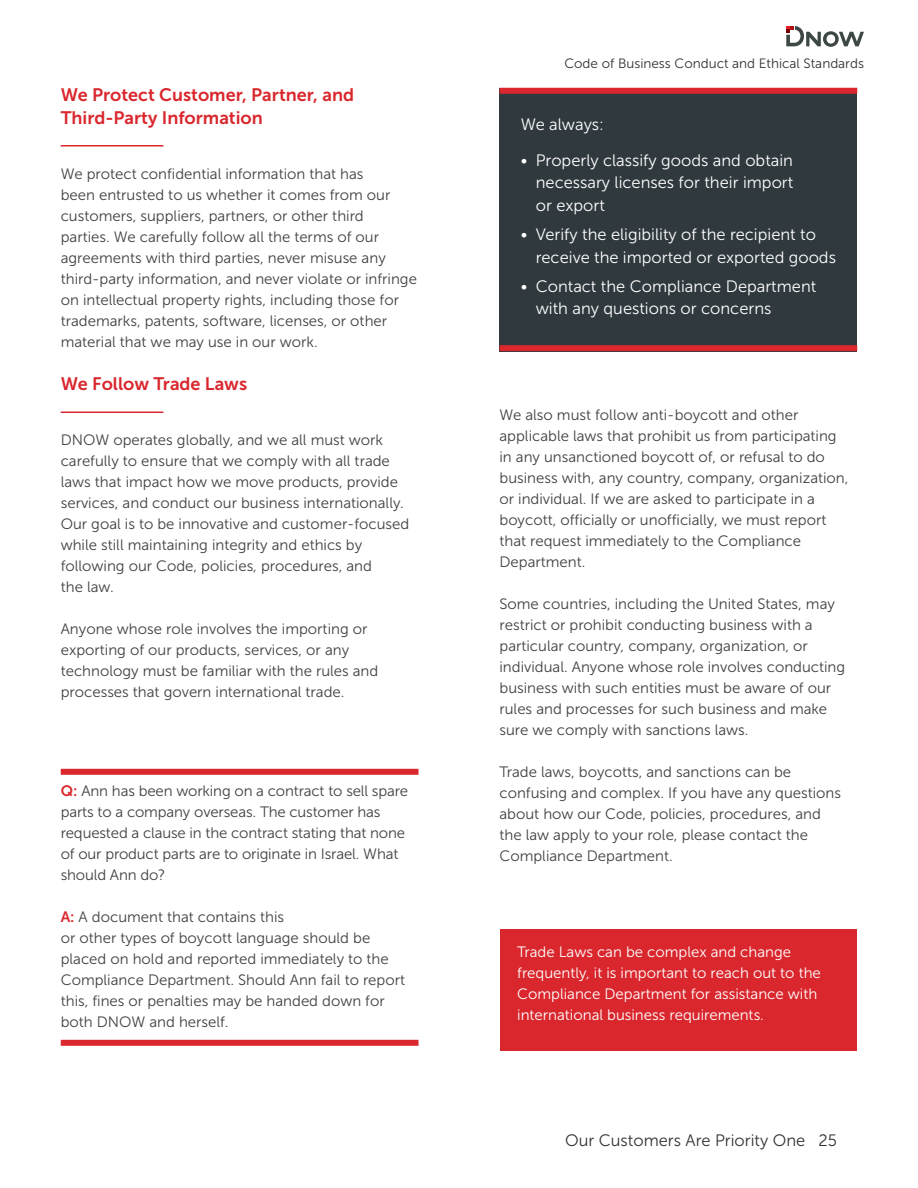
<style>
.page{position:relative;width:918px;height:1188px;background:#fff}
.page>*{position:absolute;margin:0;border:0;box-sizing:border-box;transform-origin:0 0}
.t1{font:18px/22.5px "Museo Sans 700";color:#d9272d}
.t2{font:16.5px/22.5px "Museo Sans 300";color:#fff}
.t3{font:16.5px "Museo Sans 300";color:#333}
.t4{font:15px/21px "Museo Sans 300";color:#414042}
.t5{font:15px/21px "Museo Sans 300";color:#fff}
.t6{font:13.5px "Museo Sans 300";color:#333}
.s1{font-family:"Museo Sans 700";color:#d9272d}
</style>
<div class="page">
<hr style="left:61px;top:145px;width:102px;height:2px;background:#d9272d">
<hr style="left:61px;top:412px;width:102px;height:1px;background:#d9272d">
<div style="left:500px;top:88px;width:357px;height:263px;background:#30393e"></div>
<div style="left:500px;top:88px;width:357px;height:6px;background:#d9272d"></div>
<div style="left:500px;top:345px;width:357px;height:6px;background:#d9272d"></div>
<div style="left:61px;top:769px;width:357px;height:6px;background:#d9272d"></div>
<div style="left:61px;top:1040px;width:357px;height:6px;background:#d9272d"></div>
<div style="left:500px;top:929px;width:357px;height:122px;background:#d9272d"></div>
<svg style="left:786px;top:26px;width:78px;height:21px"></svg>
<p class="t1" style="left:61px;top:84px;width:295px">We Protect Customer, Partner, and<br>Third-Party Information</p>
<p class="t4" style="left:61px;top:163px;width:358px">We protect confidential information that has<br>been entrusted to us whether it comes from our customers, suppliers, partners, or other third<br>parties. We carefully follow all the terms of our agreements with third parties, never misuse any third-party information, and never violate or infringe on intellectual property rights, including those for trademarks, patents, software, licenses, or other material that we may use in our work.</p>
<p class="t1" style="left:61px;top:373px;width:188px">We Follow Trade Laws</p>
<p class="t4" style="left:61px;top:430px;width:350px">DNOW operates globally, and we all must work carefully to ensure that we comply with all trade laws that impact how we move products, provide services, and conduct our business internationally.<br>Our goal is to be innovative and customer-focused while still maintaining integrity and ethics by following our Code, policies, procedures, and<br>the law.</p>
<p class="t4" style="left:61px;top:619px;width:319px">Anyone whose role involves the importing or exporting of our products, services, or any technology must be familiar with the rules and processes that govern international trade.</p>
<p class="t4" style="left:61px;top:781px;width:349px"><span class="s1">Q:</span> Ann has been working on a contract to sell spare parts to a company overseas. The customer has requested a clause in the contract stating that none of our product parts are to originate in Israel. What should Ann do?</p>
<p class="t4" style="left:61px;top:907px;width:346px"><span class="s1">A:</span> A document that contains this<br>or other types of boycott language should be placed on hold and reported immediately to the Compliance Department. Should Ann fail to report this, fines or penalties may be handed down for both DNOW and herself.</p>
<p class="t6" style="left:564px;top:57px;width:301px">Code of Business Conduct and Ethical Standards</p>
<p class="t2" style="left:521px;top:113px;width:85px">We always:</p>
<p class="t2" style="left:536px;top:149px;width:259px;text-align:justify;text-indent:-15px">• Properly classify goods and obtain necessary licenses for their import or export</p>
<p class="t2" style="left:536px;top:223px;width:302px;text-indent:-15px">• Verify the eligibility of the recipient to receive the imported or exported goods</p>
<p class="t2" style="left:536px;top:275px;width:282px;text-indent:-15px">• Contact the Compliance Department with any questions or concerns</p>
<p class="t4" style="left:500px;top:404px;width:350px">We also must follow anti-boycott and other applicable laws that prohibit us from participating in any unsanctioned boycott of, or refusal to do business with, any country, company, organization, or individual. If we are asked to participate in a boycott, officially or unofficially, we must report that request immediately to the Compliance Department.</p>
<p class="t4" style="left:500px;top:593px;width:347px">Some countries, including the United States, may restrict or prohibit conducting business with a particular country, company, organization, or individual. Anyone whose role involves conducting business with such entities must be aware of our rules and processes for such business and make sure we comply with sanctions laws.</p>
<p class="t4" style="left:500px;top:761px;width:343px">Trade laws, boycotts, and sanctions can be confusing and complex. If you have any questions about how our Code, policies, procedures, and the law apply to your role, please contact the Compliance Department.</p>
<p class="t5" style="left:517px;top:942px;width:305px">Trade Laws can be complex and change frequently, it is important to reach out to the Compliance Department for assistance with international business requirements.</p>
<p class="t3" style="left:565px;top:1132px;width:242px">Our Customers Are Priority One</p>
<p class="t3" style="left:818px;top:1132px;width:20px">25</p>
</div>
